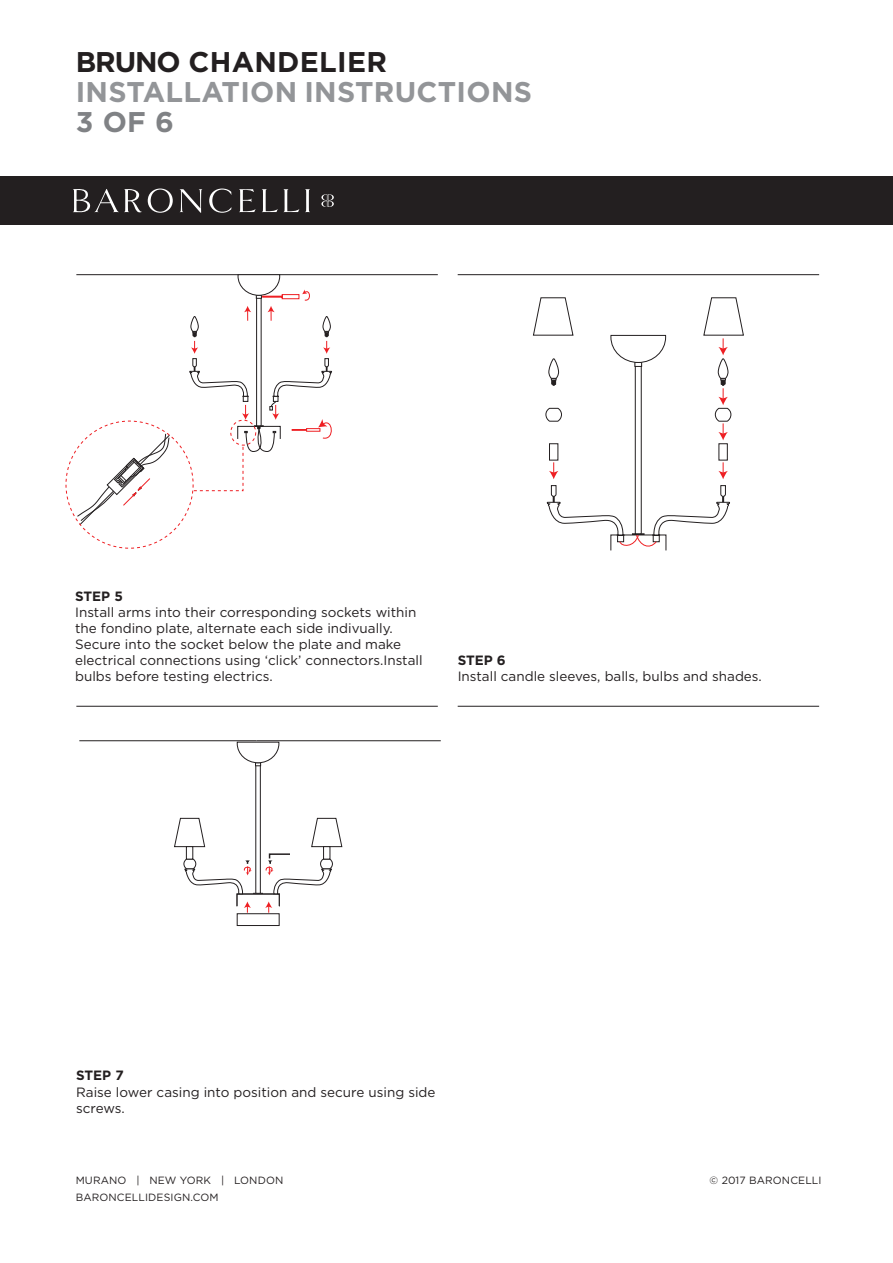
<style>
.page{position:relative;width:893px;height:1263px;background:#fff}
.page>*{position:absolute;margin:0;border:0;box-sizing:border-box;transform-origin:0 0}
.t1{font:700 28.5px "Gotham";letter-spacing:.01em;color:#939598}
.t2{font:700 28.5px "Gotham";letter-spacing:.01em;color:#231f20}
.t3{font:700 28.5px "Gotham";color:#808285}
.t4{font:13.5px/16.2px "Gotham";color:#231f20}
.t5{font:700 13.5px "Gotham";color:#231f20}
.t6{font:10.5px/16.5px "Gotham";letter-spacing:.01em;color:#231f20}
</style>
<div class="page">
<div style="left:1px;top:176px;width:892px;height:49px;background:#231f20"></div>
<svg style="left:73px;top:189px;width:261px;height:24px"></svg>
<hr style="left:458px;top:274px;width:361px;height:1px;background:#231f20">
<hr style="left:458px;top:706px;width:361px;height:1px;background:#231f20">
<hr style="left:76px;top:274px;width:362px;height:1px;background:#231f20">
<hr style="left:76px;top:706px;width:362px;height:1px;background:#231f20">
<svg style="left:635px;top:367px;width:6px;height:118px"></svg>
<svg style="left:610px;top:335px;width:56px;height:32px"></svg>
<svg style="left:256px;top:766px;width:5px;height:87px"></svg>
<svg style="left:237px;top:742px;width:42px;height:24px"></svg>
<div style="left:237px;top:913px;width:42px;height:13px;background:#fff;border:1px solid #231f20"></div>
<svg style="left:533px;top:297px;width:41px;height:39px"></svg>
<svg style="left:545px;top:408px;width:17px;height:14px"></svg>
<svg style="left:549px;top:462px;width:9px;height:17px"></svg>
<svg style="left:548px;top:358px;width:11px;height:28px"></svg>
<div style="left:549px;top:443px;width:9px;height:17px;background:#fff;border:1px solid #231f20"></div>
<svg style="left:718px;top:462px;width:10px;height:17px"></svg>
<svg style="left:703px;top:297px;width:41px;height:143px"></svg>
<div style="left:719px;top:443px;width:9px;height:17px;background:#fff;border:1px solid #231f20"></div>
<svg style="left:311px;top:818px;width:31px;height:29px"></svg>
<div style="left:323px;top:846px;width:7px;height:13px;background:#fff;border:1px solid #231f20"></div>
<svg style="left:174px;top:818px;width:31px;height:29px"></svg>
<div style="left:186px;top:846px;width:7px;height:13px;background:#fff;border:1px solid #231f20"></div>
<svg style="left:76px;top:433px;width:94px;height:93px"></svg>
<svg style="left:189px;top:274px;width:146px;height:217px"></svg>
<svg style="left:547px;top:485px;width:183px;height:65px"></svg>
<hr style="left:257px;top:740px;width:184px;height:1px;background:#231f20">
<hr style="left:79px;top:740px;width:178px;height:1px;background:#231f20">
<svg style="left:184px;top:853px;width:149px;height:60px"></svg>
<h1 class="t2" style="left:76px;top:44px;width:313px">BRUNO CHANDELIER</h1>
<h1 class="t1" style="left:76px;top:74px;width:458px">INSTALLATION INSTRUCTIONS</h1>
<h1 class="t3" style="left:76px;top:104px;width:100px">3 OF 6</h1>
<p class="t5" style="left:75px;top:587px;width:49px">STEP 5</p>
<p class="t4" style="left:75px;top:604px;width:349px">Install arms into their corresponding sockets within the fondino plate, alternate each side indivually.<br>Secure into the socket below the plate and make electrical connections using ‘click’ connectors.Install bulbs before testing electrics.</p>
<p class="t5" style="left:458px;top:652px;width:50px">STEP 6</p>
<p class="t4" style="left:458px;top:668px;width:306px">Install candle sleeves, balls, bulbs and shades.</p>
<p class="t5" style="left:76px;top:1067px;width:49px">STEP 7</p>
<p class="t4" style="left:76px;top:1084px;width:361px">Raise lower casing into position and secure using side screws.</p>
<p class="t6" style="left:76px;top:1172px;width:209px">MURANO | NEW YORK | LONDON<br>BARONCELLIDESIGN.COM</p>
<p class="t6" style="left:710px;top:1172px;width:113px">© 2017 BARONCELLI</p>
</div>
